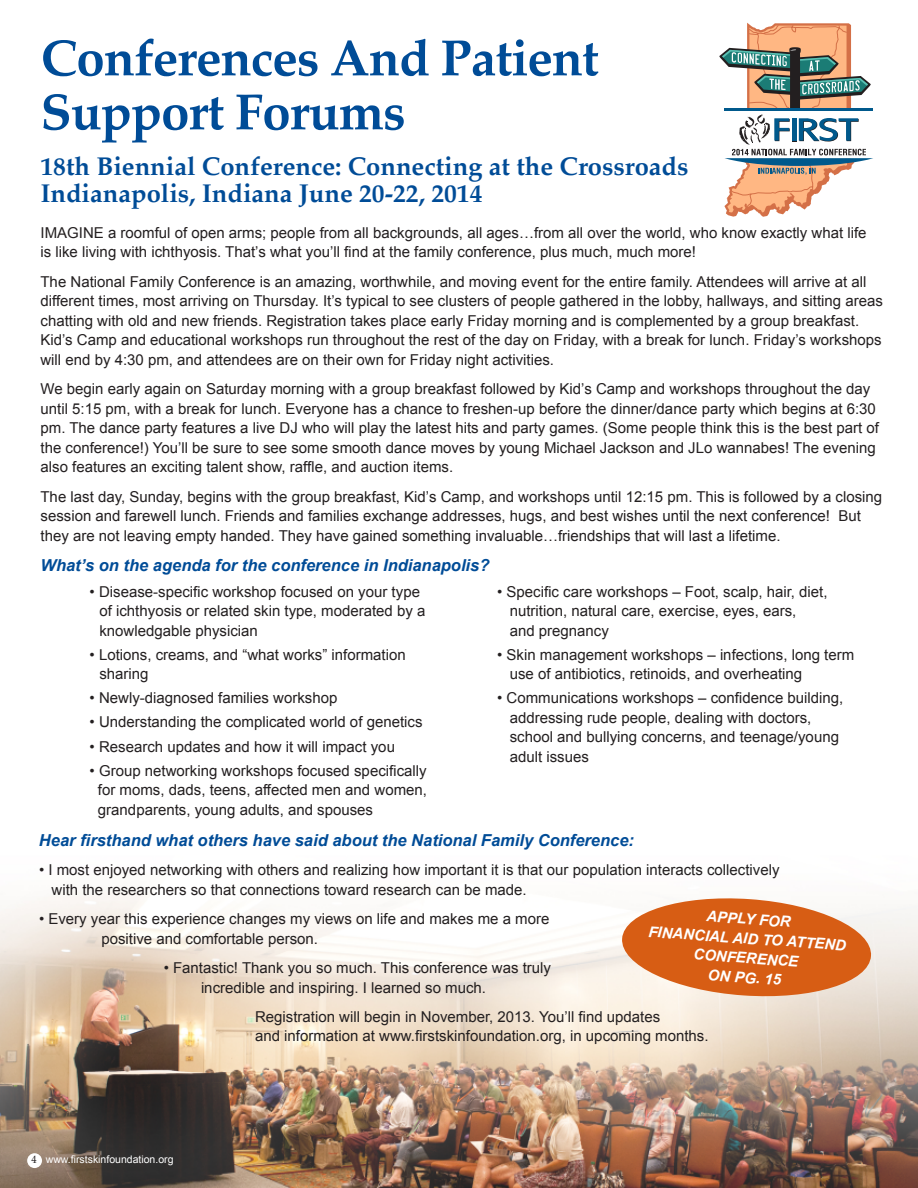
<style>
.page{position:relative;width:918px;height:1188px;background:#fff}
.page>*{position:absolute;margin:0;border:0;box-sizing:border-box;transform-origin:0 0}
.t1{font:700 51px/54px "Palatino";letter-spacing:-.02em;color:#004c97}
.t2{font:700 25.5px/27px "Palatino";color:#004c97}
.t3{font:italic 700 16.5px "Arial";color:#004c97}
.t4{font:15px/19.5px "Arial";color:#231f20}
.t5{font:italic 700 15px/19.5px "Arial";color:#fff;text-align:center}
.t6{font:10.5px "Arial";color:#fff}
.s1{font-family:"Palatino";color:#231f20}
</style>
<div class="page">
<img style="left:0;top:892px;width:918px;height:296px">
<svg style="left:719px;top:23px;width:154px;height:194px"></svg>
<svg style="left:620px;top:894px;width:253px;height:106px"></svg>
<div style="left:27px;top:1153px;width:15px;height:15px;background:#fff;border-radius:50%"></div>
<h1 class="t1" style="left:40px;top:30px;width:560px">Conferences And Patient<br>Support Forums</h1>
<h2 class="t2" style="left:40px;top:153px;width:650px">18th Biennial Conference: Connecting at the Crossroads<br>Indianapolis, Indiana June 20-22, 2014</h2>
<p class="t4" style="left:40px;top:223px;width:828px">IMAGINE a roomful of open arms; people from all backgrounds, all ages…from all over the world, who know exactly what life is like living with ichthyosis. That’s what you’ll find at the family conference, plus much, much more!</p>
<p class="t4" style="left:40px;top:272px;width:844px">The National Family Conference is an amazing, worthwhile, and moving event for the entire family. Attendees will arrive at all different times, most arriving on Thursday. It’s typical to see clusters of people gathered in the lobby, hallways, and sitting areas chatting with old and new friends. Registration takes place early Friday morning and is complemented by a group breakfast.<br>Kid’s Camp and educational workshops run throughout the rest of the day on Friday, with a break for lunch. Friday’s workshops will end by 4:30 pm, and attendees are on their own for Friday night activities.</p>
<p class="t4" style="left:40px;top:379px;width:840px">We begin early again on Saturday morning with a group breakfast followed by Kid’s Camp and workshops throughout the day until 5:15 pm, with a break for lunch. Everyone has a chance to freshen-up before the dinner/dance party which begins at 6:30 pm. The dance party features a live DJ who will play the latest hits and party games. (Some people think this is the best part of the conference!) You’ll be sure to see some smooth dance moves by young Michael Jackson and JLo wannabes! The evening also features an exciting talent show, raffle, and auction items.</p>
<p class="t4" style="left:40px;top:487px;width:843px">The last day, Sunday, begins with the group breakfast, Kid’s Camp, and workshops until 12:15 pm. This is followed by a closing session and farewell lunch. Friends and families exchange addresses, hugs, and best wishes until the next conference! But they are not leaving empty handed. They have gained something invaluable…friendships that will last a lifetime.</p>
<p class="t3" style="left:40px;top:556px;width:450px">What’s on the agenda for the conference in Indianapolis?</p>
<p class="t4" style="left:99px;top:582px;width:327px;text-indent:-10px">• Disease-specific workshop focused on your type of ichthyosis or related skin type, moderated by a knowledgable physician</p>
<p class="t4" style="left:99px;top:645px;width:308px;text-indent:-10px">• Lotions, creams, and “what works” information sharing</p>
<p class="t4" style="left:90px;top:688px;width:249px">• Newly-diagnosed families workshop</p>
<p class="t4" style="left:90px;top:712px;width:334px">• Understanding the complicated world of genetics</p>
<p class="t4" style="left:90px;top:737px;width:307px">• Research updates and how it will impact you</p>
<p class="t4" style="left:98px;top:761px;width:331px;text-align:justify;text-indent:-8px">• Group networking workshops focused specifically for moms, dads, teens, affected men and women, grandparents, young adults, and spouses</p>
<p class="t4" style="left:510px;top:582px;width:319px;text-indent:-13px">• Specific care workshops – Foot, scalp, hair, diet, nutrition, natural care, exercise, eyes, ears,<br>and pregnancy</p>
<p class="t4" style="left:510px;top:645px;width:346px;text-indent:-13px">• Skin management workshops – infections, long term use of antibiotics, retinoids, and overheating</p>
<p class="t4" style="left:510px;top:688px;width:335px;text-indent:-13px">• Communications workshops – confidence building, addressing rude people, dealing with doctors, school and bullying concerns, and teenage/young adult issues</p>
<p class="t3" style="left:39px;top:830px;width:597px">Hear firsthand what others have said about the National Family Conference:</p>
<p class="t4" style="left:52px;top:860px;width:730px;text-indent:-13px">• I most enjoyed networking with others and realizing how important it is that our population interacts collectively with the researchers so that connections toward research can be made.</p>
<p class="t4" style="left:101px;top:909px;width:450px;text-indent:-62px">• Every year this experience changes my views on life and makes me a more positive and comfortable person.</p>
<p class="t4" style="left:201px;top:958px;width:352px;text-indent:-37px">• Fantastic! Thank you so much. This conference was truly incredible and inspiring. I learned so much.</p>
<p class="t4" style="left:255px;top:1007px;width:455px">Registration will begin in November, 2013. You’ll find updates<br>and information at www.firstskinfoundation.org, in upcoming months.</p>
<p class="t5" style="left:651px;top:902px;width:200px;rotate:4deg">APPLY FOR<br>FINANCIAL AID TO ATTEND<br>CONFERENCE<br>ON PG. 15</p>
<p class="t6" style="left:31px;top:1154px;width:144px"><span class="s1">4</span> www.firstskinfoundation.org</p>
</div>
